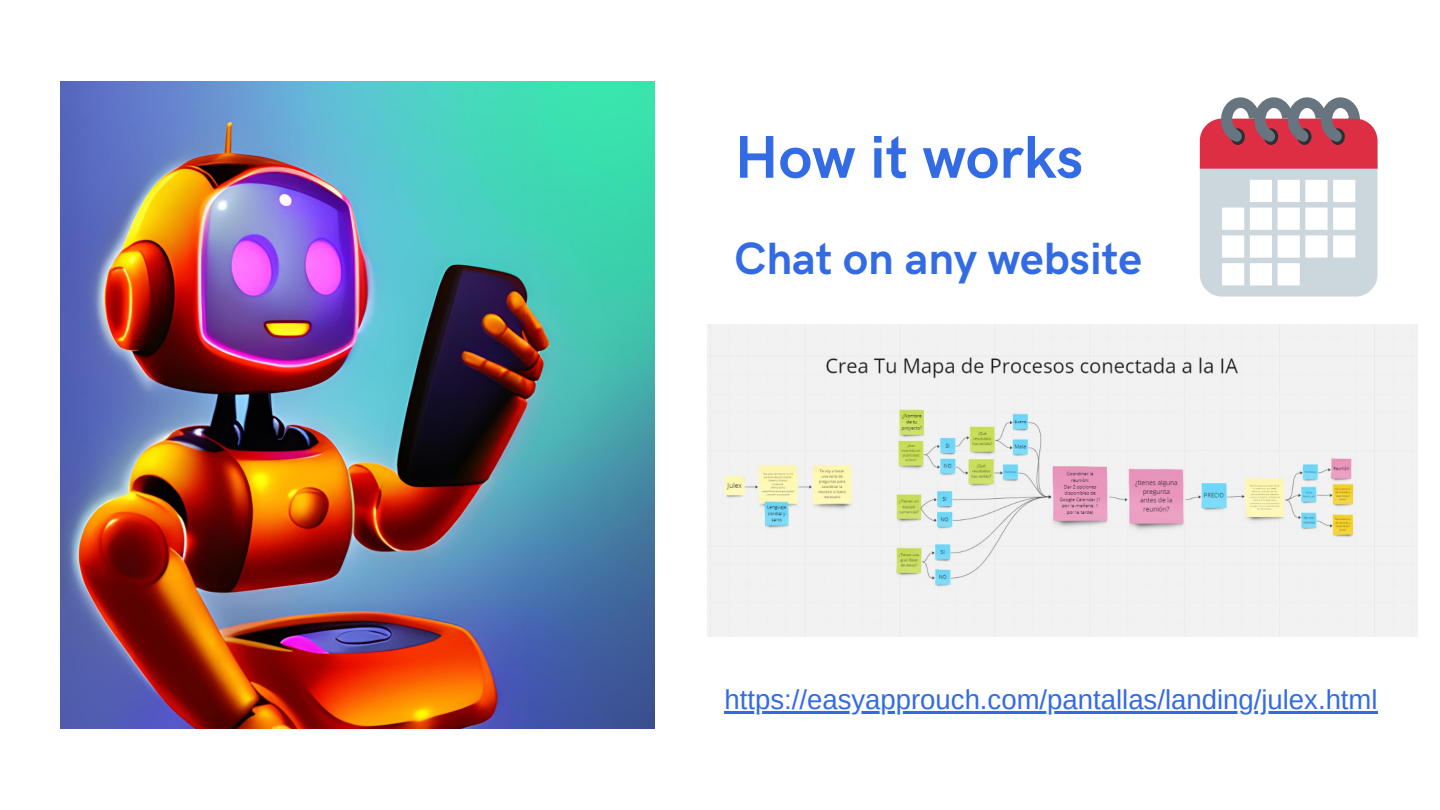
<style>
.page{position:relative;width:1440px;height:810px;background:#fff}
.page>*{position:absolute;margin:0;border:0;box-sizing:border-box;transform-origin:0 0}
.t1{font:700 60.6px "HK Grotesk";color:#336be4}
.t2{font:700 45.3px "HK Grotesk";color:#336be4}
.t3{font:27.5px "Arimo";color:#336be4}
</style>
<div class="page">
<img style="left:61px;top:81px;width:594px;height:648px">
<svg style="left:1200px;top:97px;width:178px;height:200px"></svg>
<img style="left:707px;top:325px;width:710px;height:312px">
<hr style="left:725px;top:711px;width:653px;height:3px;background:#336be4">
<p class="t1" style="left:735px;top:123px;width:350px">How it works</p>
<p class="t2" style="left:735px;top:233px;width:409px">Chat on any website</p>
<p class="t3" style="left:725px;top:684px;width:655px">https://easyapprouch.com/pantallas/landing/julex.html</p>
</div>
